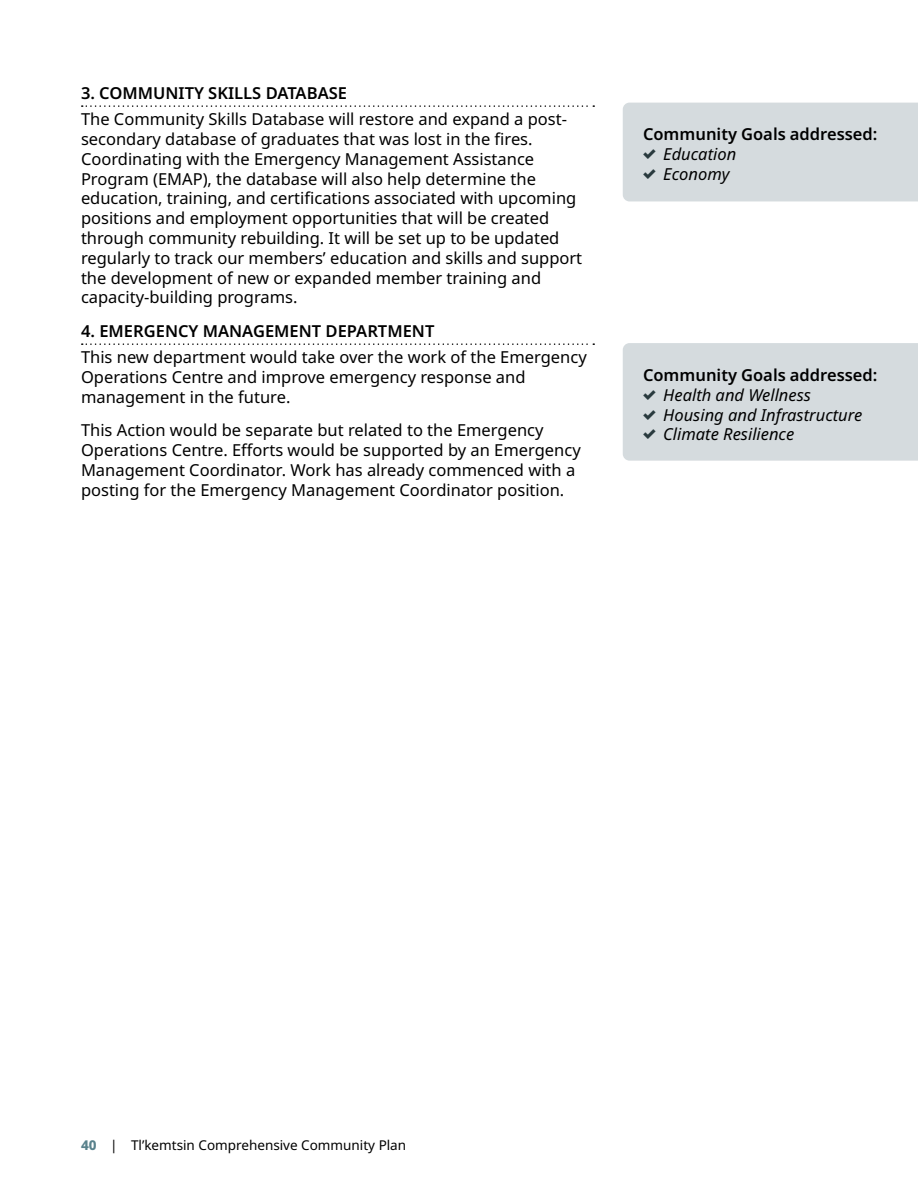
<style>
.page{position:relative;width:918px;height:1188px;background:#fff}
.page>*{position:absolute;margin:0;border:0;box-sizing:border-box;transform-origin:0 0}
.t1{font:16.5px/19.8px "Noto Sans";color:#000}
.t2{font:600 16.5px/19.8px "Noto Sans";color:#000}
.t3{font:italic 16.5px/19.8px "Noto Sans";color:#000}
.t4{font:13.5px "Noto Sans";color:#000}
.s1{font-family:"Iconic Fill";font-weight:400;color:#293a3e}
.s2{font-weight:400;font-style:italic}
.s3{font-weight:600;font-style:normal}
.s4{font-family:"Iconic Fill";font-style:normal;color:#293a3e}
.s5{font-weight:800;color:#59828c}
</style>
<div class="page">
<svg style="left:82px;top:105px;width:512px;height:2px"></svg>
<svg style="left:82px;top:343px;width:512px;height:2px"></svg>
<div style="left:623px;top:103px;width:295px;height:98px;background:#d5dbde"></div>
<div style="left:623px;top:343px;width:295px;height:118px;background:#d5dbde"></div>
<p class="t2" style="left:81px;top:83px;width:268px">3. COMMUNITY SKILLS DATABASE</p>
<p class="t1" style="left:81px;top:110px;width:503px">The Community Skills Database will restore and expand a post&shy;secondary database of graduates that was lost in the fires.<br>Coordinating with the Emergency Management Assistance Program (EMAP), the database will also help determine the education, training, and certifications associated with upcoming positions and employment opportunities that will be created through community rebuilding. It will be set up to be updated regularly to track our members’ education and skills and support the development of new or expanded member training and capacity-building programs.</p>
<p class="t2" style="left:81px;top:321px;width:355px">4. EMERGENCY MANAGEMENT DEPARTMENT</p>
<p class="t1" style="left:81px;top:348px;width:507px">This new department would take over the work of the Emergency<br>Operations Centre and improve emergency response and management in the future.</p>
<p class="t1" style="left:81px;top:421px;width:501px">This Action would be separate but related to the Emergency Operations Centre. Efforts would be supported by an Emergency Management Coordinator. Work has already commenced with a posting for the Emergency Management Coordinator position.</p>
<p class="t2" style="left:643px;top:125px;width:236px">Community Goals addressed: <span class="s1">✗</span> <span class="s2">Education<br></span><span class="s1">✗</span> <span class="s2">Economy</span></p>
<p class="t3" style="left:643px;top:365px;width:236px"><span class="s3">Community Goals addressed: </span><span class="s4">✗</span> Health and Wellness<br><span class="s4">✗</span> Housing and Infrastructure <span class="s4">✗</span> Climate Resilience</p>
<p class="t4" style="left:81px;top:1136px;width:327px"><span class="s5">40</span> | Tl’kemtsin Comprehensive Community Plan</p>
</div>
